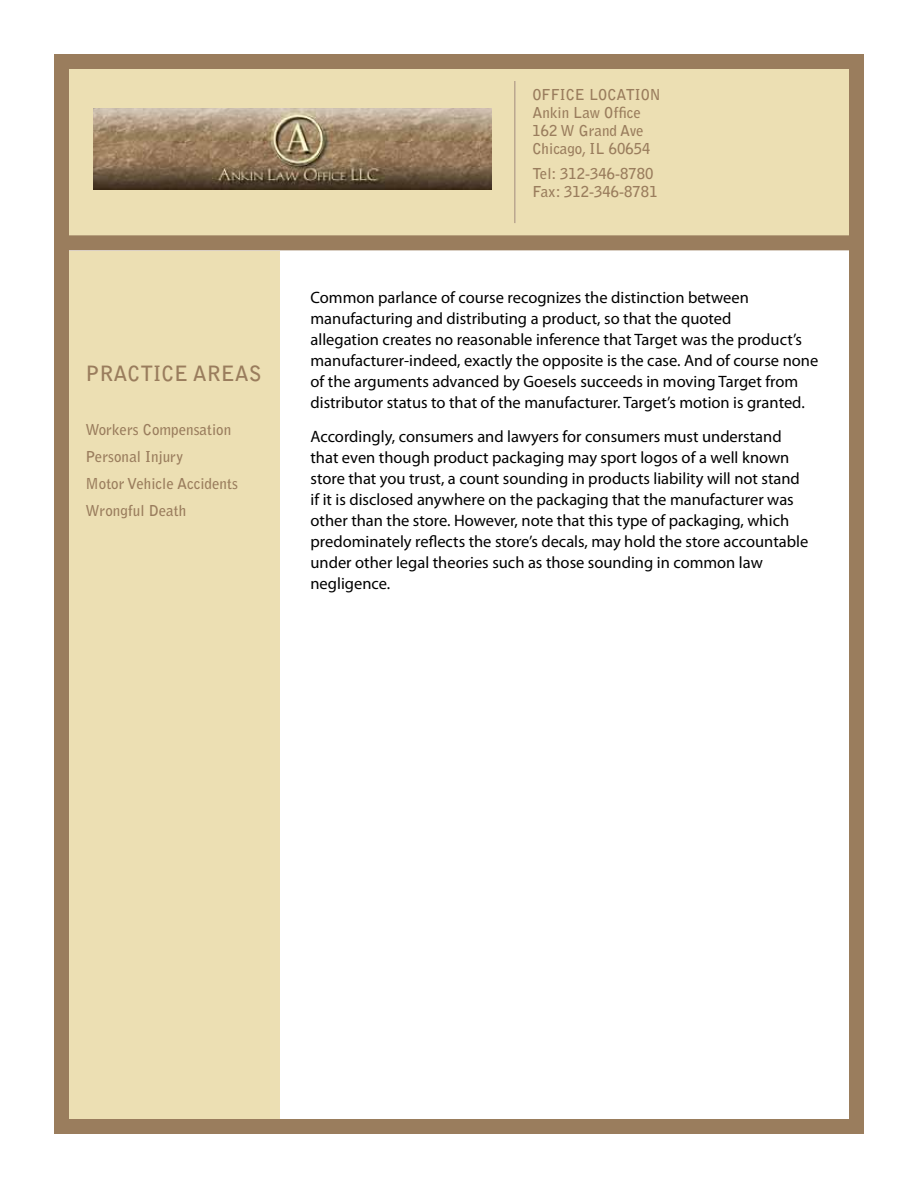
<style>
.page{position:relative;width:918px;height:1188px;background:#fff}
.page>*{position:absolute;margin:0;border:0;box-sizing:border-box;transform-origin:0 0}
.t1{font:700 21px "Bell Gothic Std";color:#9a7d5d}
.t2{font:16.5px/21px "Myriad Pro";color:#000}
.t3{font:700 15px/18px "Bell Gothic Std";color:#9a7d5d}
</style>
<div class="page">
<div style="left:54px;top:251px;width:225px;height:883px;background:#ecdfb3"></div>
<div style="left:54px;top:54px;width:810px;height:1080px;border:15px solid #9a7d5d"></div>
<div style="left:54px;top:54px;width:810px;height:196px;background:#ecdfb3;border:15px solid #9a7d5d"></div>
<img style="left:93px;top:109px;width:399px;height:81px">
<hr style="left:514px;top:81px;width:1px;height:142px;background:#9a7d5d">
<p class="t1" style="left:86px;top:361px;width:178px">PRACTICE AREAS</p>
<p class="t3" style="left:86px;top:417px;width:154px;line-height:27px">Workers Compensation<br>Personal Injury<br>Motor Vehicle Accidents<br>Wrongful Death</p>
<p class="t3" style="left:532px;top:85px;width:130px">OFFICE LOCATION<br>Ankin Law Office<br>162 W Grand Ave<br>Chicago, IL 60654</p>
<p class="t3" style="left:532px;top:165px;width:127px">Tel: 312-346-8780<br>Fax: 312-346-8781</p>
<p class="t2" style="left:310px;top:286px;width:509px">Common parlance of course recognizes the distinction between manufacturing and distributing a product, so that the quoted<br>allegation creates no reasonable inference that Target was the product’s manufacturer-indeed, exactly the opposite is the case. And of course none of the arguments advanced by Goesels succeeds in moving Target from distributor status to that of the manufacturer. Target’s motion is granted.</p>
<p class="t2" style="left:310px;top:426px;width:499px">Accordingly, consumers and lawyers for consumers must understand that even though product packaging may sport logos of a well known store that you trust, a count sounding in products liability will not stand if it is disclosed anywhere on the packaging that the manufacturer was other than the store. However, note that this type of packaging, which predominately reflects the store’s decals, may hold the store accountable under other legal theories such as those sounding in common law negligence.</p>
</div>
